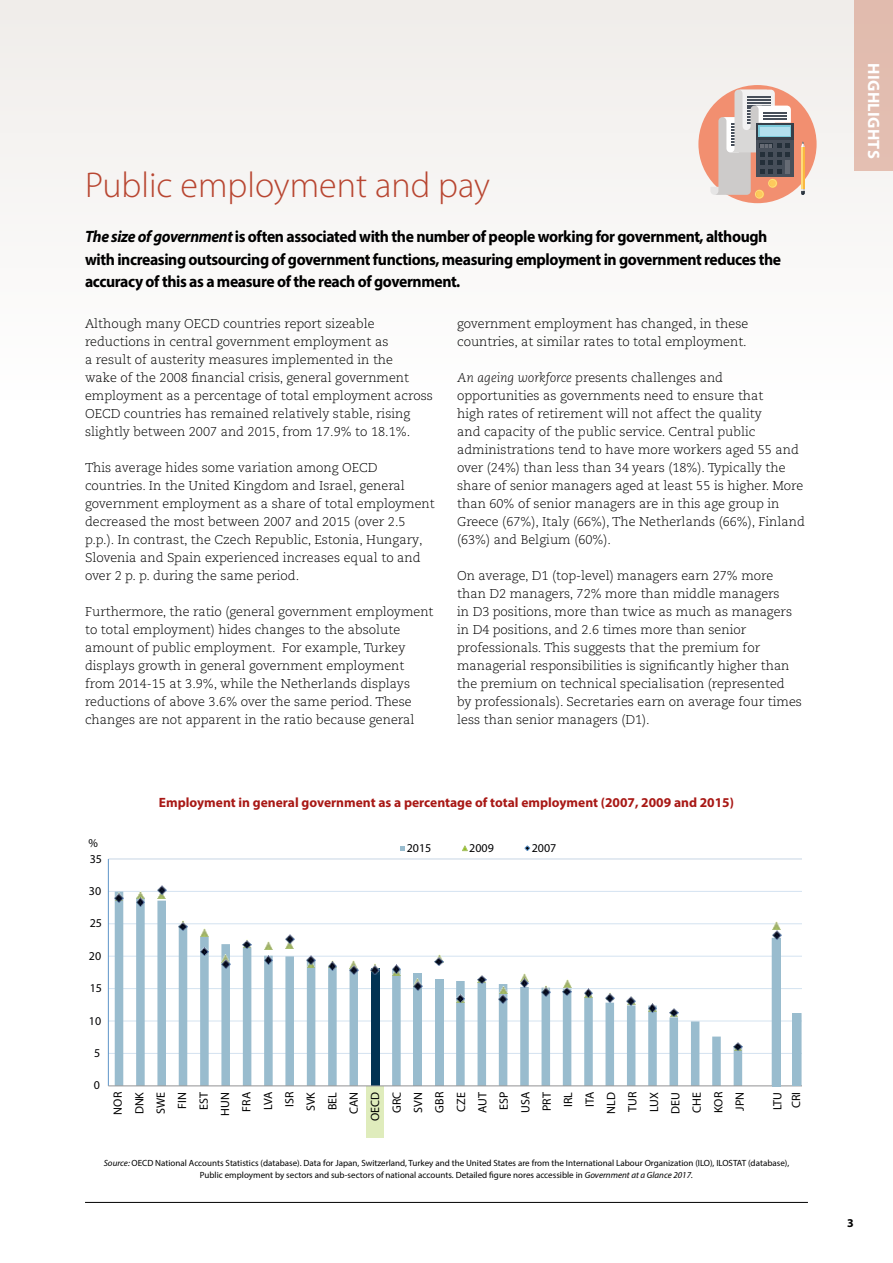
<style>
.page{position:relative;width:893px;height:1263px;background:#fff}
.page>*{position:absolute;margin:0;border:0;box-sizing:border-box;transform-origin:0 0}
.t1{font:300 36px "Myriad Pro";color:#b84631}
.t2{font:700 16.5px/22.5px "Myriad Pro";letter-spacing:-.025em;color:#000;scale:.95 1}
.t3{font:700 16.5px "Myriad Pro";letter-spacing:.02em;color:#fff}
.t4{font:700 13.5px "Myriad Pro";color:#a81815}
.t5{font:300 12.75px/18px "Caecilia LT Pro 45";color:#000}
.t6{font:12px/21.5px "Myriad Pro";color:#000;text-align:right}
.t7{font:12px "Myriad Pro";color:#020203}
.t8{font:700 12px "Myriad Pro";color:#000}
.t9{font:9px/12px "Myriad Pro";color:#000;text-align:center}
.s1{font-style:italic}
.s2{font-family:"Caecilia LT Pro 46";font-style:italic}
</style>
<div class="page">
<div style="left:0;top:0;width:893px;height:400px;background:#f7f6f4"></div>
<div style="left:855px;top:0;width:38px;height:170px;background:#e2bdb0"></div>
<hr style="left:85px;top:1202px;width:723px;height:1px;background:#000">
<div style="left:366px;top:1086px;width:18px;height:52px;background:#dfecbc"></div>
<hr style="left:108px;top:858px;width:693px;height:1px;background:#6096ca">
<svg style="left:109px;top:859px;width:692px;height:226px"></svg>
<svg style="left:115px;top:891px;width:686px;height:194px"></svg>
<hr style="left:108px;top:859px;width:1px;height:227px;background:#6096ca">
<hr style="left:108px;top:1085px;width:693px;height:1px;background:#989899">
<svg style="left:201px;top:929px;width:7px;height:7px"></svg>
<svg style="left:264px;top:941px;width:8px;height:8px"></svg>
<svg style="left:115px;top:892px;width:8px;height:10px"></svg>
<svg style="left:136px;top:891px;width:9px;height:15px"></svg>
<svg style="left:157px;top:885px;width:9px;height:14px"></svg>
<svg style="left:179px;top:920px;width:8px;height:11px"></svg>
<svg style="left:200px;top:947px;width:9px;height:9px"></svg>
<svg style="left:221px;top:955px;width:9px;height:13px"></svg>
<svg style="left:243px;top:940px;width:8px;height:9px"></svg>
<svg style="left:264px;top:955px;width:9px;height:9px"></svg>
<svg style="left:285px;top:935px;width:9px;height:13px"></svg>
<svg style="left:307px;top:956px;width:8px;height:11px"></svg>
<svg style="left:328px;top:960px;width:9px;height:10px"></svg>
<svg style="left:349px;top:961px;width:9px;height:13px"></svg>
<svg style="left:371px;top:963px;width:8px;height:11px"></svg>
<svg style="left:392px;top:965px;width:9px;height:11px"></svg>
<svg style="left:413px;top:979px;width:9px;height:11px"></svg>
<svg style="left:435px;top:955px;width:8px;height:11px"></svg>
<svg style="left:456px;top:994px;width:9px;height:9px"></svg>
<svg style="left:477px;top:975px;width:9px;height:9px"></svg>
<svg style="left:499px;top:986px;width:8px;height:17px"></svg>
<svg style="left:520px;top:974px;width:9px;height:13px"></svg>
<svg style="left:542px;top:985px;width:8px;height:11px"></svg>
<svg style="left:563px;top:979px;width:8px;height:17px"></svg>
<svg style="left:584px;top:988px;width:9px;height:9px"></svg>
<svg style="left:605px;top:992px;width:9px;height:10px"></svg>
<svg style="left:627px;top:997px;width:8px;height:8px"></svg>
<svg style="left:648px;top:1003px;width:9px;height:9px"></svg>
<svg style="left:669px;top:1008px;width:9px;height:9px"></svg>
<svg style="left:733px;top:1042px;width:9px;height:9px"></svg>
<svg style="left:400px;top:846px;width:5px;height:5px"></svg>
<svg style="left:462px;top:845px;width:6px;height:6px"></svg>
<svg style="left:524px;top:845px;width:7px;height:6px"></svg>
<div style="left:792px;top:1013px;width:9px;height:73px;background:#99bcce"></div>
<div style="left:772px;top:938px;width:9px;height:148px;background:#99bcce"></div>
<svg style="left:772px;top:921px;width:9px;height:18px"></svg>
<div style="left:698px;top:85px;width:119px;height:118px;background:#f28f70;border-radius:50%"></div>
<div style="left:756px;top:139px;width:38px;height:38px;background:#474f5a"></div>
<div style="left:756px;top:123px;width:38px;height:16px;background:#363f49"></div>
<svg style="left:755px;top:190px;width:9px;height:9px"></svg>
<svg style="left:710px;top:90px;width:81px;height:107px"></svg>
<hr style="left:801px;top:147px;width:4px;height:42px;background:#ffdb7a">
<hr style="left:803px;top:147px;width:2px;height:42px;background:#fab83f">
<svg style="left:801px;top:141px;width:4px;height:6px"></svg>
<svg style="left:801px;top:189px;width:4px;height:6px"></svg>
<h1 class="t1" style="left:85px;top:163px;width:406px">Public employment and pay</h1>
<p class="t2" style="left:85px;top:225px;width:734px"><span class="s1">The size of government</span> is often associated with the number of people working for government, although with increasing outsourcing of government functions, measuring employment in government reduces the accuracy of this as a measure of the reach of government.</p>
<p class="t5" style="left:85px;top:314px;width:350px">Although many OECD countries report sizeable reductions in central government employment as<br>a result of austerity measures implemented in the<br>wake of the 2008 financial crisis, general government employment as a percentage of total employment across OECD countries has remained relatively stable, rising slightly between 2007 and 2015, from 17.9% to 18.1%.</p>
<p class="t5" style="left:85px;top:458px;width:351px">This average hides some variation among OECD countries. In the United Kingdom and Israel, general government employment as a share of total employment decreased the most between 2007 and 2015 (over 2.5 p.p.). In contrast, the Czech Republic, Estonia, Hungary, Slovenia and Spain experienced increases equal to and over 2 p. p. during the same period.</p>
<p class="t5" style="left:85px;top:602px;width:350px">Furthermore, the ratio (general government employment to total employment) hides changes to the absolute amount of public employment. For example, Turkey displays growth in general government employment from 2014-15 at 3.9%, while the Netherlands displays reductions of above 3.6% over the same period. These changes are not apparent in the ratio because general</p>
<p class="t5" style="left:457px;top:314px;width:293px">government employment has changed, in these countries, at similar rates to total employment.</p>
<p class="t5" style="left:457px;top:368px;width:349px"><span class="s2">An ageing workforce</span> presents challenges and opportunities as governments need to ensure that<br>high rates of retirement will not affect the quality<br>and capacity of the public service. Central public administrations tend to have more workers aged 55 and over (24%) than less than 34 years (18%). Typically the share of senior managers aged at least 55 is higher. More than 60% of senior managers are in this age group in Greece (67%), Italy (66%), The Netherlands (66%), Finland (63%) and Belgium (60%).</p>
<p class="t5" style="left:457px;top:566px;width:346px">On average, D1 (top-level) managers earn 27% more than D2 managers, 72% more than middle managers<br>in D3 positions, more than twice as much as managers in D4 positions, and 2.6 times more than senior professionals. This suggests that the premium for managerial responsibilities is significantly higher than the premium on technical specialisation (represented by professionals). Secretaries earn on average four times less than senior managers (D1).</p>
<p class="t7" style="left:88px;top:836px;width:11px">%</p>
<p class="t7" style="left:90px;top:851px;width:14px">35</p>
<p class="t7" style="left:89px;top:883px;width:14px">30</p>
<p class="t7" style="left:90px;top:916px;width:14px">25</p>
<p class="t7" style="left:89px;top:948px;width:14px">20</p>
<p class="t7" style="left:90px;top:981px;width:14px">15</p>
<p class="t7" style="left:89px;top:1013px;width:14px">10</p>
<p class="t7" style="left:94px;top:1045px;width:8px">5</p>
<p class="t7" style="left:94px;top:1078px;width:8px">0</p>
<p class="t4" style="left:159px;top:793px;width:577px">Employment in general government as a percentage of total employment (2007, 2009 and 2015)</p>
<p class="t7" style="left:407px;top:840px;width:26px">2015</p>
<p class="t7" style="left:469px;top:840px;width:26px">2009</p>
<p class="t7" style="left:532px;top:840px;width:26px">2007</p>
<p class="t6" style="left:107px;top:1121px;width:31px;rotate:-90deg">NOR<br>DNK<br>SWE<br>FIN<br>EST<br>HUN<br>FRA<br>LVA<br>ISR<br>SVK<br>BEL<br>CAN<br>OECD<br>GRC<br>SVN<br>GBR<br>CZE<br>AUT<br>ESP<br>USA<br>PRT<br>IRL<br>ITA<br>NLD<br>TUR<br>LUX<br>DEU<br>CHE<br>KOR<br>JPN</p>
<p class="t6" style="left:768px;top:1110px;width:20px;line-height:18.8px;text-align:left;rotate:-90deg">LTU<br>CRI</p>
<p class="t9" style="left:104px;top:1157px;width:687px"><span class="s1">Source:</span> OECD National Accounts Statistics (database). Data for Japan, Switzerland, Turkey and the United States are from the International Labour Organization (ILO), ILOSTAT (database),<br>Public employment by sectors and sub-sectors of national accounts. Detailed figure nores accessible in <span class="s1">Government at a Glance 2017.</span></p>
<p class="t3" style="left:885px;top:63px;width:97px;rotate:90deg">HIGHLIGHTS</p>
<p class="t8" style="left:847px;top:1215px;width:8px">3</p>
</div>
